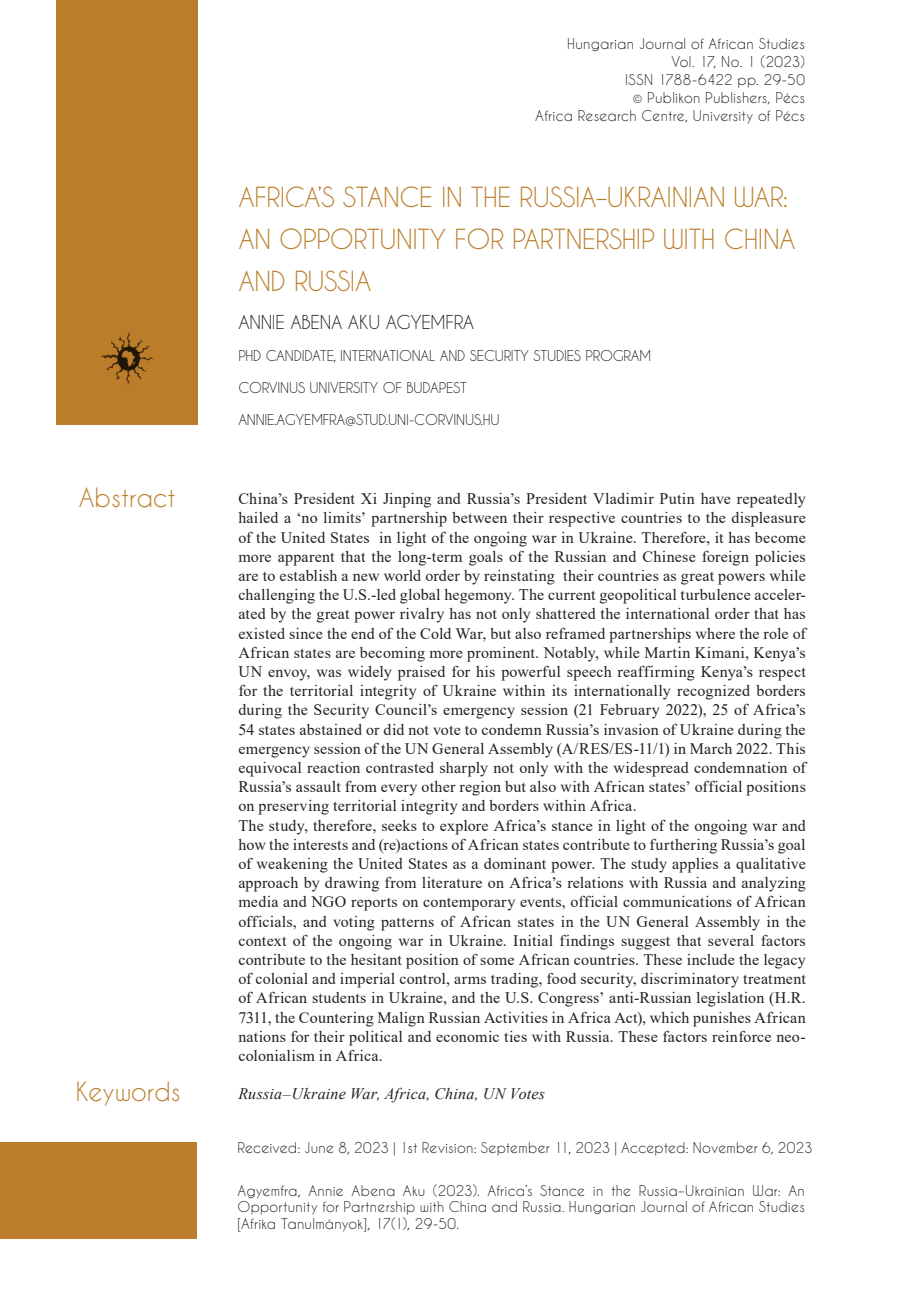
<style>
.page{position:relative;width:908px;height:1304px;background:#fff}
.page>*{position:absolute;margin:0;border:0;box-sizing:border-box;transform-origin:0 0}
._1_cím{font:26px/42px "Caviar Dreams";letter-spacing:-.015em;color:#bb7d2a}
._5_kiemeles{font:25px "Caviar Dreams";color:#bb7d2a}
._2_szerzo{font:18px "Caviar Dreams";letter-spacing:-.015em;color:#231f20}
._3_elso_bekezdes{font:16px/19.2px "Times New Roman";letter-spacing:.015em;color:#231f20;text-align:justify}
._3_elso_bekezdes-2{font:italic 16px "Times New Roman";letter-spacing:.015em;color:#231f20}
.felsorolas{font:14px/16.8px "Caviar Dreams";letter-spacing:.015em;color:#231f20;text-align:justify}
._3_adatok{font:14px "Caviar Dreams";letter-spacing:.015em;color:#231f20}
._2_szerzo-2{font:14px "Caviar Dreams";letter-spacing:-.015em;color:#231f20}
</style>
<div class="page">
<div style="left:56px;top:0;width:142px;height:425px;background:#bb7d2a"></div>
<div style="left:0;top:1142px;width:196px;height:97px;background:#bb7d2a"></div>
<img style="left:101px;top:332px;width:53px;height:53px">
<p class="_5_kiemeles" style="left:79px;top:482px;width:98px">Abstract</p>
<p class="_5_kiemeles" style="left:76px;top:1077px;width:106px">Keywords</p>
<p class="_3_adatok" style="left:567px;top:36px;width:239px">Hungarian Journal of African Studies</p>
<p class="_3_adatok" style="left:671px;top:54px;width:135px">Vol. 17, No. 1 (2023)</p>
<p class="_3_adatok" style="left:624px;top:72px;width:181px">ISSN 1788-6422 pp. 29-50</p>
<p class="_3_adatok" style="left:632px;top:90px;width:173px">© Publikon Publishers, Pécs</p>
<p class="_3_adatok" style="left:535px;top:108px;width:271px">Africa Research Centre, University of Pécs</p>
<p class="_1_cím" style="left:238px;top:176px;width:558px">AFRICA’S STANCE IN THE RUSSIA–UKRAINIAN WAR:<br>AN OPPORTUNITY FOR PARTNERSHIP WITH CHINA<br>AND RUSSIA</p>
<p class="_2_szerzo" style="left:238px;top:311px;width:237px">ANNIE ABENA AKU AGYEMFRA</p>
<p class="_2_szerzo-2" style="left:238px;top:347px;width:414px">PHD CANDIDATE, INTERNATIONAL AND SECURITY STUDIES PROGRAM</p>
<p class="_2_szerzo-2" style="left:238px;top:379px;width:230px">CORVINUS UNIVERSITY OF BUDAPEST</p>
<p class="_2_szerzo-2" style="left:238px;top:411px;width:263px">ANNIE.AGYEMFRA@STUD.UNI-CORVINUS.HU</p>
<p class="_3_elso_bekezdes" style="left:238px;top:489px;width:568px">China’s President Xi Jinping and Russia’s President Vladimir Putin have repeatedly hailed a ‘no limits’ partnership between their respective countries to the displeasure of the United States in light of the ongoing war in Ukraine. Therefore, it has become more apparent that the long-term goals of the Russian and Chinese foreign policies are to establish a new world order by reinstating their countries as great powers while challenging the U.S.-led global hegemony. The current geopolitical turbulence acceler&shy;ated by the great power rivalry has not only shattered the international order that has existed since the end of the Cold War, but also reframed partnerships where the role of African states are becoming more prominent. Notably, while Martin Kimani, Kenya’s UN envoy, was widely praised for his powerful speech reaffirming Kenya’s respect for the territorial integrity of Ukraine within its internationally recognized borders during the Security Council’s emergency session (21 February 2022), 25 of Africa’s 54 states abstained or did not vote to condemn Russia’s invasion of Ukraine during the emergency session of the UN General Assembly (A/RES/ES-11/1) in March 2022. This equivocal reaction contrasted sharply not only with the widespread condemnation of Russia’s assault from every other region but also with African states’ official positions on preserving territorial integrity and borders within Africa.</p>
<p class="_3_elso_bekezdes" style="left:238px;top:815px;width:568px">The study, therefore, seeks to explore Africa’s stance in light of the ongoing war and how the interests and (re)actions of African states contribute to furthering Russia’s goal of weakening the United States as a dominant power. The study applies a qualitative approach by drawing from literature on Africa’s relations with Russia and analyzing media and NGO reports on contemporary events, official communications of African officials, and voting patterns of African states in the UN General Assembly in the context of the ongoing war in Ukraine. Initial findings suggest that several factors contribute to the hesitant position of some African countries. These include the legacy of colonial and imperial control, arms trading, food security, discriminatory treatment of African students in Ukraine, and the U.S. Congress’ anti-Russian legislation (H.R.<br>7311, the Countering Malign Russian Activities in Africa Act), which punishes African nations for their political and economic ties with Russia. These factors reinforce neo&shy;colonialism in Africa.</p>
<p class="_3_elso_bekezdes-2" style="left:238px;top:1083px;width:308px">Russia–Ukraine War, Africa, China, UN Votes</p>
<p class="felsorolas" style="left:237px;top:1139px;width:576px">Received: June 8, 2023 | 1st Revision: September 11, 2023 | Accepted: November 6, 2023</p>
<p class="felsorolas" style="left:237px;top:1182px;width:568px">Agyemfra, Annie Abena Aku (2023). Africa’s Stance in the Russia–Ukrainian War: An Opportunity for Partnership with China and Russia. Hungarian Journal of African Studies [Afrika Tanulmányok], 17(1), 29-50.</p>
</div>
